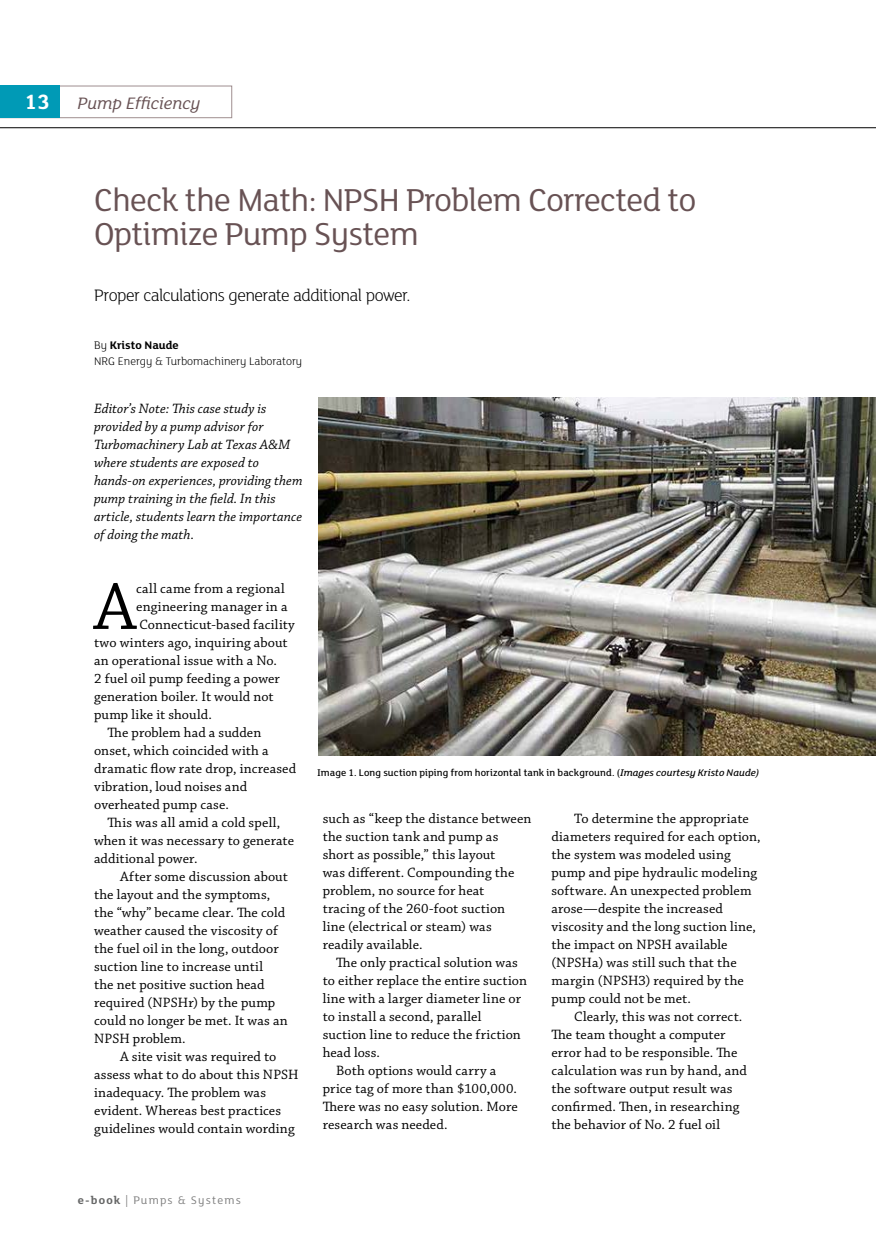
<style>
.page{position:relative;width:876px;height:1238px;background:#fff}
.page>*{position:absolute;margin:0;border:0;box-sizing:border-box;transform-origin:0 0}
.t1{font:69.6px "Chaparral Pro";color:#000}
.t2{font:34.5px/34.5px "FS Lola";letter-spacing:-.02em;color:#685254}
.t3{font:300 18px "FS Lola";letter-spacing:-.035em;color:#000}
.t4{font:italic 18px "FS Lola";color:#685254}
.t5{font:14.25px/18px "Chaparral Pro";letter-spacing:.01em;color:#000}
.t6{font:italic 14.25px/18px "Chaparral Pro";letter-spacing:.005em;color:#000}
.t7{font:300 12px/16.5px "FS Lola";color:#000}
.t8{font:12px "FS Lola";letter-spacing:.1em;color:#808080}
.t9{font:500 10.5px "FS Lola";letter-spacing:.01em;color:#000}
.s1{font-weight:700;font-style:normal;font-size:22.5px;color:#fff}
.s2{font-weight:700}
.s3{font-style:italic}
.s4{font-weight:700;color:#666767}
</style>
<div class="page">
<hr style="left:0;top:127px;width:876px;height:1px;background:#000">
<svg style="left:59px;top:86px;width:173px;height:32px"></svg>
<div style="left:0;top:86px;width:59px;height:32px;background:#009ab6"></div>
<img style="left:319px;top:398px;width:557px;height:357px">
<p class="t4" style="left:24px;top:91px;width:177px"><span class="s1">13</span> Pump Efficiency</p>
<h2 class="t2" style="left:94px;top:181px;width:604px">Check the Math: NPSH Problem Corrected to<br>Optimize Pump System</h2>
<p class="t3" style="left:94px;top:283px;width:318px">Proper calculations generate additional power.</p>
<p class="t7" style="left:94px;top:336px;width:210px">By <span class="s2">Kristo Naude<br></span>NRG Energy &amp; Turbomachinery Laboratory</p>
<p class="t6" style="left:94px;top:400px;width:210px">Editor’s Note: This case study is provided by a pump advisor for<br>Turbomachinery Lab at Texas A&amp;M where students are exposed to hands-on experiences, providing them pump training in the field. In this article, students learn the importance of doing the math.</p>
<h1 class="t1" style="left:94px;top:568px;width:44px">A</h1>
<p class="t5" style="left:136px;top:580px;width:150px">call came from a regional</p>
<p class="t5" style="left:136px;top:598px;width:153px">engineering manager in a</p>
<p class="t5" style="left:139px;top:616px;width:157px">Connecticut-based facility</p>
<p class="t5" style="left:94px;top:634px;width:195px">two winters ago, inquiring about</p>
<p class="t5" style="left:94px;top:652px;width:185px">an operational issue with a No.</p>
<p class="t5" style="left:94px;top:670px;width:187px">2 fuel oil pump feeding a power</p>
<p class="t5" style="left:94px;top:688px;width:181px">generation boiler. It would not</p>
<p class="t5" style="left:94px;top:706px;width:119px">pump like it should.</p>
<p class="t5" style="left:108px;top:724px;width:155px">The problem had a sudden</p>
<p class="t5" style="left:94px;top:742px;width:176px">onset, which coincided with a</p>
<p class="t5" style="left:94px;top:760px;width:204px">dramatic flow rate drop, increased</p>
<p class="t5" style="left:94px;top:778px;width:155px">vibration, loud noises and</p>
<p class="t5" style="left:94px;top:796px;width:136px">overheated pump case.</p>
<p class="t5" style="left:108px;top:814px;width:174px">This was all amid a cold spell,</p>
<p class="t5" style="left:94px;top:832px;width:202px">when it was necessary to generate</p>
<p class="t5" style="left:94px;top:850px;width:105px">additional power.</p>
<p class="t5" style="left:120px;top:868px;width:169px">After some discussion about</p>
<p class="t5" style="left:94px;top:886px;width:178px">the layout and the symptoms,</p>
<p class="t5" style="left:94px;top:904px;width:193px">the “why” became clear. The cold</p>
<p class="t5" style="left:94px;top:922px;width:185px">weather caused the viscosity of</p>
<p class="t5" style="left:94px;top:940px;width:186px">the fuel oil in the long, outdoor</p>
<p class="t5" style="left:94px;top:958px;width:171px">suction line to increase until</p>
<p class="t5" style="left:94px;top:976px;width:172px">the net positive suction head</p>
<p class="t5" style="left:94px;top:994px;width:183px">required (NPSHr) by the pump</p>
<p class="t5" style="left:94px;top:1012px;width:195px">could no longer be met. It was an</p>
<p class="t5" style="left:94px;top:1030px;width:93px">NPSH problem.</p>
<p class="t5" style="left:120px;top:1048px;width:158px">A site visit was required to</p>
<p class="t5" style="left:94px;top:1066px;width:206px">assess what to do about this NPSH</p>
<p class="t5" style="left:94px;top:1084px;width:174px">inadequacy. The problem was</p>
<p class="t5" style="left:94px;top:1102px;width:189px">evident. Whereas best practices</p>
<p class="t5" style="left:94px;top:1120px;width:202px">guidelines would contain wording</p>
<p class="t9" style="left:317px;top:765px;width:443px">Image 1. Long suction piping from horizontal tank in background. (<span class="s3">Images courtesy Kristo Naude)</span></p>
<p class="t5" style="left:323px;top:810px;width:210px">such as “keep the distance between the suction tank and pump as short as possible,” this layout<br>was different. Compounding the problem, no source for heat<br>tracing of the 260-foot suction<br>line (electrical or steam) was readily available.</p>
<p class="t5" style="left:336px;top:954px;width:183px">The only practical solution was</p>
<p class="t5" style="left:323px;top:972px;width:206px">to either replace the entire suction</p>
<p class="t5" style="left:323px;top:990px;width:200px">line with a larger diameter line or</p>
<p class="t5" style="left:323px;top:1008px;width:160px">to install a second, parallel</p>
<p class="t5" style="left:323px;top:1026px;width:200px">suction line to reduce the friction</p>
<p class="t5" style="left:323px;top:1044px;width:59px">head loss.</p>
<p class="t5" style="left:336px;top:1062px;width:162px">Both options would carry a</p>
<p class="t5" style="left:323px;top:1080px;width:196px">price tag of more than $100,000.</p>
<p class="t5" style="left:323px;top:1098px;width:197px">There was no easy solution. More</p>
<p class="t5" style="left:323px;top:1116px;width:126px">research was needed.</p>
<p class="t5" style="left:551px;top:810px;width:211px;text-indent:23px">To determine the appropriate diameters required for each option, the system was modeled using pump and pipe hydraulic modeling software. An unexpected problem arose—despite the increased viscosity and the long suction line, the impact on NPSH available (NPSHa) was still such that the margin (NPSH3) required by the pump could not be met.</p>
<p class="t5" style="left:551px;top:1008px;width:197px;text-indent:23px">Clearly, this was not correct.<br>The team thought a computer error had to be responsible. The calculation was run by hand, and the software output result was confirmed. Then, in researching the behavior of No. 2 fuel oil</p>
<p class="t8" style="left:78px;top:1192px;width:165px"><span class="s4">e-book</span> | Pumps &amp; Systems</p>
</div>
